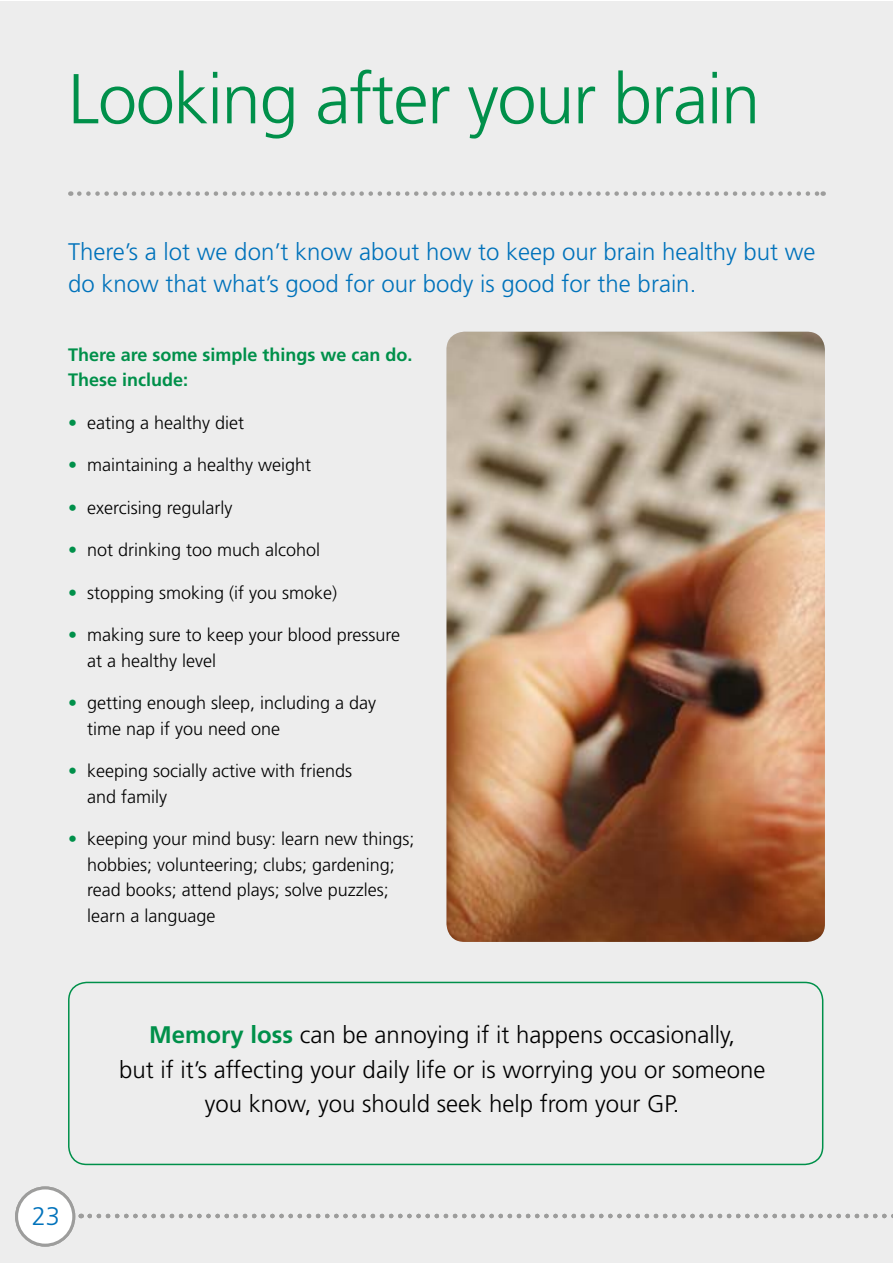
<style>
.page{position:relative;width:893px;height:1263px;background:#fff}
.page>*{position:absolute;margin:0;border:0;box-sizing:border-box;transform-origin:0 0}
.t1{font:300 70.5px "Frutiger";letter-spacing:-.02em;color:#00904a}
.t2{font:300 25.5px "Frutiger";color:#0072bb}
.t3{font:300 24px/34.5px "Frutiger";color:#000;text-align:center}
.t4{font:300 24px/31.5px "Frutiger";color:#0072bb}
.t5{font:300 18px/25.5px "Frutiger";color:#000}
.t6{font:700 18px/25.5px "Frutiger";color:#00904a}
.s1{color:#00904a}
.s2{font-weight:700;color:#00904a}
</style>
<div class="page">
<div style="left:0;top:1px;width:892px;height:1262px;background:#ededed"></div>
<svg style="left:90px;top:1214px;width:803px;height:4px"></svg>
<div style="left:17px;top:1188px;width:57px;height:57px;background:#fff;border-radius:50%"></div>
<div style="left:15px;top:1186px;width:60px;height:60px;border:3px solid #9d9d9c;border-radius:50%"></div>
<svg style="left:79px;top:191px;width:745px;height:5px"></svg>
<div style="left:68px;top:982px;width:755px;height:183px;border:2px solid #00904a;border-radius:18px"></div>
<img style="left:446px;top:332px;width:379px;height:610px">
<h1 class="t1" style="left:68px;top:59px;width:694px">Looking after your brain</h1>
<h3 class="t4" style="left:68px;top:236px;width:749px">There’s a lot we don’t know about how to keep our brain healthy but we do know that what’s good for our body is good for the brain.</h3>
<p class="t6" style="left:68px;top:341px;width:346px">There are some simple things we can do.<br>These include:</p>
<p class="t5" style="left:68px;top:410px;width:178px"><span class="s1">•</span> eating a healthy diet</p>
<p class="t5" style="left:68px;top:452px;width:245px"><span class="s1">•</span> maintaining a healthy weight</p>
<p class="t5" style="left:68px;top:495px;width:166px"><span class="s1">•</span> exercising regularly</p>
<p class="t5" style="left:68px;top:537px;width:254px"><span class="s1">•</span> not drinking too much alcohol</p>
<p class="t5" style="left:68px;top:580px;width:271px"><span class="s1">•</span> stopping smoking (if you smoke)</p>
<p class="t5" style="left:87px;top:622px;width:315px;text-indent:-19px"><span class="s1">•</span> making sure to keep your blood pressure at a healthy level</p>
<p class="t5" style="left:87px;top:690px;width:291px;text-indent:-19px"><span class="s1">•</span> getting enough sleep, including a day time nap if you need one</p>
<p class="t5" style="left:87px;top:758px;width:266px;text-indent:-19px"><span class="s1">•</span> keeping socially active with friends and family</p>
<p class="t5" style="left:87px;top:826px;width:329px;text-indent:-19px"><span class="s1">•</span> keeping your mind busy: learn new things; hobbies; volunteering; clubs; gardening; read books; attend plays; solve puzzles; learn a language</p>
<h2 class="t2" style="left:31px;top:1202px;width:30px">0023</h2>
<h3 class="t3" style="left:119px;top:1017px;width:648px"><span class="s2">Memory loss</span> can be annoying if it happens occasionally,<br>but if it’s affecting your daily life or is worrying you or someone you know, you should seek help from your GP.</h3>
</div>
